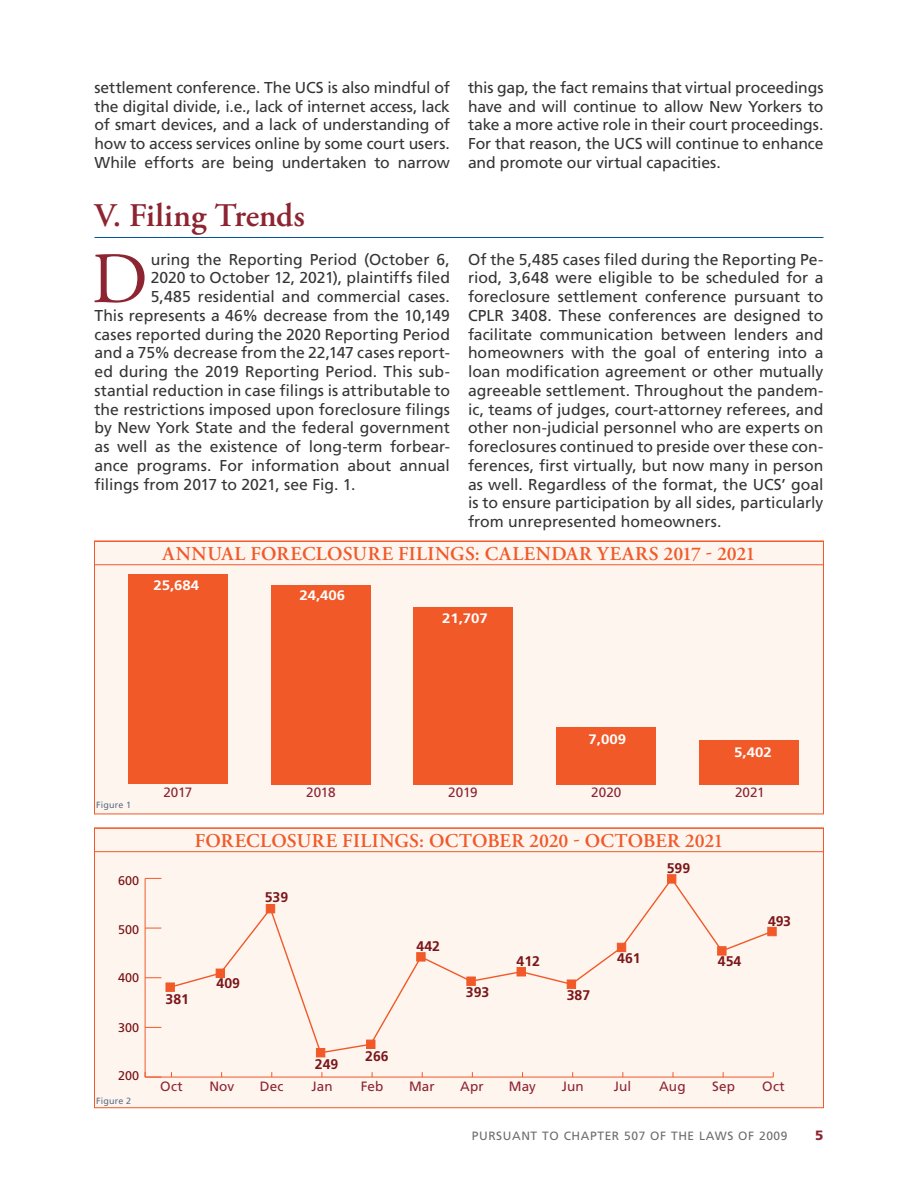
<style>
.page{position:relative;width:918px;height:1188px;background:#fff}
.page>*{position:absolute;margin:0;border:0;box-sizing:border-box;transform-origin:0 0}
.P_-_Drop{font:72.3px "Adobe Garamond Pro";color:#8d2431}
.t1{font:600 33px "Adobe Garamond Pro";color:#8d2431}
.t2{font:600 19.5px "Adobe Garamond Pro";letter-spacing:.015em;color:#f15929}
.P_-_Drop-2{font:15.75px/18.8px "Frutiger LT Std";color:#363536;text-align:justify}
.t3{font:700 13.95px "Frutiger LT Std";color:#7b1619}
.t4{font:700 13.65px "Frutiger LT Std";color:#fff;scale:1.09 1}
.t5{font:13.5px "Frutiger LT Std";letter-spacing:.005em;color:#8d2431}
.t6{font:900 13.5px "Frutiger LT Std";color:#8d2431}
.t7{font:12.6px "Frutiger LT Std";color:#771012}
.t8{font:12px "Frutiger LT Std";letter-spacing:.05em;color:#6c6d70}
.t9{font:9px "Frutiger LT Std";letter-spacing:.02em;color:#5c6e85}
</style>
<div class="page">
<div style="left:94px;top:541px;width:730px;height:273px;background:#fef5ef;border:1px solid #f15929"></div>
<div style="left:94px;top:828px;width:730px;height:280px;background:#fef5ef;border:1px solid #f15929"></div>
<hr style="left:94px;top:237px;width:730px;height:1px;background:#00548e">
<div style="left:128px;top:574px;width:100px;height:210px;background:#f15929"></div>
<div style="left:271px;top:585px;width:99px;height:199px;background:#f15929"></div>
<div style="left:413px;top:607px;width:100px;height:177px;background:#f15929"></div>
<div style="left:556px;top:727px;width:100px;height:57px;background:#f15929"></div>
<div style="left:699px;top:740px;width:100px;height:44px;background:#f15929"></div>
<div style="left:94px;top:541px;width:730px;height:24px;border:1px solid #f15929"></div>
<div style="left:94px;top:828px;width:730px;height:24px;border:1px solid #f15929"></div>
<hr style="left:145px;top:1077px;width:628px;height:1px;background:#f15929">
<hr style="left:145px;top:878px;width:1px;height:199px;background:#f15929">
<svg style="left:145px;top:1072px;width:16px;height:6px"></svg>
<svg style="left:145px;top:1027px;width:16px;height:1px"></svg>
<svg style="left:145px;top:977px;width:16px;height:1px"></svg>
<svg style="left:145px;top:928px;width:16px;height:1px"></svg>
<svg style="left:145px;top:878px;width:16px;height:1px"></svg>
<svg style="left:168px;top:877px;width:606px;height:178px"></svg>
<div style="left:166px;top:983px;width:9px;height:9px;background:#f15929;border:1px solid #f15929"></div>
<div style="left:216px;top:969px;width:9px;height:9px;background:#f15929"></div>
<div style="left:266px;top:904px;width:9px;height:9px;background:#f15929;border:1px solid #f15929"></div>
<div style="left:316px;top:1048px;width:9px;height:9px;background:#f15929"></div>
<div style="left:366px;top:1040px;width:9px;height:9px;background:#f15929"></div>
<div style="left:416px;top:952px;width:9px;height:9px;background:#f15929;border:1px solid #f15929"></div>
<div style="left:467px;top:977px;width:9px;height:9px;background:#f15929;border:1px solid #f15929"></div>
<div style="left:517px;top:967px;width:9px;height:9px;background:#f15929"></div>
<div style="left:567px;top:980px;width:9px;height:9px;background:#f15929;border:1px solid #f15929"></div>
<div style="left:617px;top:943px;width:9px;height:9px;background:#f15929;border:1px solid #f15929"></div>
<div style="left:667px;top:874px;width:9px;height:9px;background:#f15929;border:1px solid #f15929"></div>
<div style="left:717px;top:946px;width:9px;height:9px;background:#f15929;border:1px solid #f15929"></div>
<div style="left:767px;top:927px;width:10px;height:9px;background:#f15929;border:1px solid #f15929"></div>
<p class="P_-_Drop-2" style="left:94px;top:78px;width:357px">settlement conference. The UCS is also mindful of the digital divide, i.e., lack of internet access, lack of smart devices, and a lack of understanding of how to access services online by some court users.<br>While efforts are being undertaken to narrow</p>
<p class="P_-_Drop-2" style="left:468px;top:78px;width:357px">this gap, the fact remains that virtual proceedings have and will continue to allow New Yorkers to take a more active role in their court proceedings.<br>For that reason, the UCS will continue to enhance and promote our virtual capacities.</p>
<h1 class="t1" style="left:94px;top:197px;width:212px">V. Filing Trends</h1>
<p class="P_-_Drop" style="left:92px;top:236px;width:58px">D</p>
<p class="P_-_Drop-2" style="left:151px;top:250px;width:301px">uring the Reporting Period (October 6,</p>
<p class="P_-_Drop-2" style="left:468px;top:250px;width:357px">Of the 5,485 cases filed during the Reporting Pe&shy;riod, 3,648 were eligible to be scheduled for a foreclosure settlement conference pursuant to CPLR 3408. These conferences are designed to facilitate communication between lenders and homeowners with the goal of entering into a loan modification agreement or other mutually agreeable settlement. Throughout the pandem&shy;ic, teams of judges, court-attorney referees, and other non-judicial personnel who are experts on foreclosures continued to preside over these con&shy;ferences, first virtually, but now many in person as well. Regardless of the format, the UCS’ goal is to ensure participation by all sides, particularly from unrepresented homeowners.</p>
<p class="P_-_Drop-2" style="left:151px;top:269px;width:301px">2020 to October 12, 2021), plaintiffs filed</p>
<p class="P_-_Drop-2" style="left:151px;top:287px;width:301px">5,485 residential and commercial cases.</p>
<p class="P_-_Drop-2" style="left:94px;top:306px;width:357px">This represents a 46% decrease from the 10,149</p>
<p class="P_-_Drop-2" style="left:94px;top:325px;width:357px">cases reported during the 2020 Reporting Period</p>
<p class="P_-_Drop-2" style="left:94px;top:344px;width:357px">and a 75% decrease from the 22,147 cases report-</p>
<p class="P_-_Drop-2" style="left:94px;top:362px;width:357px">ed during the 2019 Reporting Period. This sub-</p>
<p class="P_-_Drop-2" style="left:94px;top:381px;width:357px">stantial reduction in case filings is attributable to</p>
<p class="P_-_Drop-2" style="left:94px;top:400px;width:357px">the restrictions imposed upon foreclosure filings</p>
<p class="P_-_Drop-2" style="left:94px;top:419px;width:357px">by New York State and the federal government</p>
<p class="P_-_Drop-2" style="left:94px;top:437px;width:357px">as well as the existence of long-term forbear-</p>
<p class="P_-_Drop-2" style="left:94px;top:456px;width:357px">ance programs. For information about annual</p>
<p class="P_-_Drop-2" style="left:94px;top:475px;width:262px">filings from 2017 to 2021, see Fig. 1.</p>
<p class="t2" style="left:163px;top:543px;width:594px">ANNUAL FORECLOSURE FILINGS: CALENDAR YEARS 2017 - 2021</p>
<p class="t4" style="left:153px;top:578px;width:44px">25,684</p>
<p class="t4" style="left:299px;top:587px;width:44px">24,406</p>
<p class="t4" style="left:442px;top:610px;width:44px">21,707</p>
<p class="t9" style="left:96px;top:799px;width:36px">Figure 1</p>
<p class="t7" style="left:118px;top:874px;width:23px">600</p>
<p class="t7" style="left:118px;top:922px;width:23px">500</p>
<p class="t7" style="left:118px;top:970px;width:23px">400</p>
<p class="t7" style="left:118px;top:1020px;width:23px">300</p>
<p class="t7" style="left:118px;top:1068px;width:23px">200</p>
<p class="t9" style="left:96px;top:1095px;width:36px">Figure 2</p>
<p class="t5" style="left:163px;top:784px;width:31px">2017</p>
<p class="t4" style="left:589px;top:731px;width:36px">7,009</p>
<p class="t4" style="left:734px;top:744px;width:36px">5,402</p>
<p class="t5" style="left:306px;top:784px;width:31px">2018</p>
<p class="t5" style="left:448px;top:784px;width:31px">2019</p>
<p class="t5" style="left:591px;top:784px;width:32px">2020</p>
<p class="t5" style="left:735px;top:784px;width:31px">2021</p>
<p class="t2" style="left:195px;top:830px;width:530px">FORECLOSURE FILINGS: OCTOBER 2020 - OCTOBER 2021</p>
<p class="t3" style="left:166px;top:991px;width:25px">381</p>
<p class="t3" style="left:265px;top:889px;width:25px">539</p>
<p class="t3" style="left:217px;top:975px;width:25px">409</p>
<p class="t3" style="left:315px;top:1056px;width:25px">249</p>
<p class="t3" style="left:365px;top:1048px;width:25px">266</p>
<p class="t3" style="left:417px;top:938px;width:25px">442</p>
<p class="t3" style="left:466px;top:984px;width:25px">393</p>
<p class="t3" style="left:517px;top:952px;width:25px">412</p>
<p class="t3" style="left:567px;top:987px;width:25px">387</p>
<p class="t3" style="left:667px;top:860px;width:25px">599</p>
<p class="t3" style="left:617px;top:949px;width:25px">461</p>
<p class="t3" style="left:718px;top:953px;width:25px">454</p>
<p class="t3" style="left:768px;top:913px;width:24px">493</p>
<p class="t5" style="left:160px;top:1078px;width:24px">Oct</p>
<p class="t5" style="left:209px;top:1078px;width:26px">Nov</p>
<p class="t5" style="left:260px;top:1078px;width:25px">Dec</p>
<p class="t5" style="left:312px;top:1078px;width:23px">Jan</p>
<p class="t5" style="left:361px;top:1078px;width:24px">Feb</p>
<p class="t5" style="left:409px;top:1078px;width:27px">Mar</p>
<p class="t5" style="left:460px;top:1078px;width:25px">Apr</p>
<p class="t5" style="left:509px;top:1078px;width:29px">May</p>
<p class="t5" style="left:562px;top:1078px;width:23px">Jun</p>
<p class="t5" style="left:614px;top:1078px;width:19px">Jul</p>
<p class="t5" style="left:659px;top:1078px;width:28px">Aug</p>
<p class="t5" style="left:712px;top:1078px;width:24px">Sep</p>
<p class="t5" style="left:762px;top:1078px;width:24px">Oct</p>
<p class="t8" style="left:472px;top:1128px;width:317px">PURSUANT TO CHAPTER 507 OF THE LAWS OF 2009</p>
<p class="t6" style="left:815px;top:1127px;width:10px">5</p>
</div>
